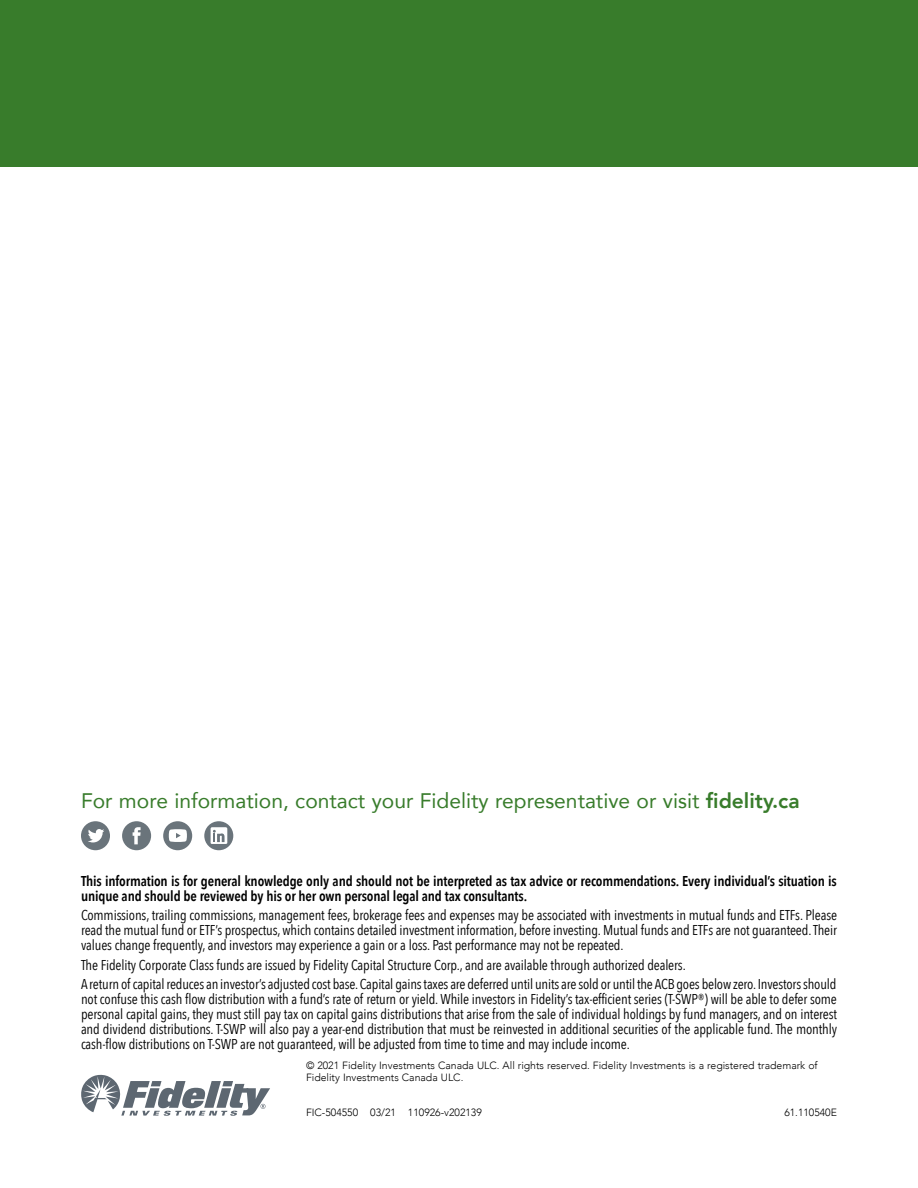
<style>
.page{position:relative;width:918px;height:1188px;background:#fff}
.page>*{position:absolute;margin:0;border:0;box-sizing:border-box;transform-origin:0 0}
.t1{font:21px "Avenir";color:#387c2b}
.t2{font:14.25px/15px "Avenir Next Condensed";letter-spacing:-.01em;color:#000;text-align:justify}
.t3{font:600 14.25px/15px "Avenir Next Condensed";letter-spacing:-.01em;color:#000}
.t4{font:300 10.5px/11.2px "Avenir";color:#000}
.s1{font-weight:800}
</style>
<div class="page">
<svg style="left:204px;top:821px;width:29px;height:29px"></svg>
<svg style="left:81px;top:821px;width:29px;height:29px"></svg>
<div style="left:122px;top:821px;width:29px;height:29px;background:#6a747b;border-radius:50%"></div>
<svg style="left:133px;top:827px;width:8px;height:17px"></svg>
<svg style="left:163px;top:821px;width:29px;height:29px"></svg>
<svg style="left:81px;top:1075px;width:189px;height:41px"></svg>
<div style="left:0;top:0;width:918px;height:166px;background:#387c2b"></div>
<h1 class="t1" style="left:81px;top:784px;width:720px">For more information, contact your Fidelity representative or visit <span class="s1">fidelity.ca</span></h1>
<p class="t3" style="left:81px;top:873px;width:757px">This information is for general knowledge only and should not be interpreted as tax advice or recommendations. Every individual’s situation is unique and should be reviewed by his or her own personal legal and tax consultants.</p>
<p class="t2" style="left:81px;top:907px;width:758px">Commissions, trailing commissions, management fees, brokerage fees and expenses may be associated with investments in mutual funds and ETFs. Please read the mutual fund or ETF’s prospectus, which contains detailed investment information, before investing. Mutual funds and ETFs are not guaranteed. Their values change frequently, and investors may experience a gain or a loss. Past performance may not be repeated.</p>
<p class="t2" style="left:81px;top:954px;width:757px;line-height:19.5px">The Fidelity Corporate Class funds are issued by Fidelity Capital Structure Corp., and are available through authorized dealers.<br>A return of capital reduces an investor’s adjusted cost base. Capital gains taxes are deferred until units are sold or until the ACB goes below zero. Investors should</p>
<p class="t2" style="left:81px;top:991px;width:758px">not confuse this cash flow distribution with a fund’s rate of return or yield. While investors in Fidelity’s tax-efficient series (T-SWP®) will be able to defer some personal capital gains, they must still pay tax on capital gains distributions that arise from the sale of individual holdings by fund managers, and on interest and dividend distributions. T-SWP will also pay a year-end distribution that must be reinvested in additional securities of the applicable fund. The monthly cash-flow distributions on T-SWP are not guaranteed, will be adjusted from time to time and may include income.</p>
<p class="t4" style="left:306px;top:1060px;width:513px">© 2021 Fidelity Investments Canada ULC. All rights reserved. Fidelity Investments is a registered trademark of<br>Fidelity Investments Canada ULC.</p>
<p class="t4" style="left:306px;top:1107px;width:177px">FIC-504550 03/21 110926-v202139</p>
<p class="t4" style="left:784px;top:1107px;width:54px">61.110540E</p>
</div>
